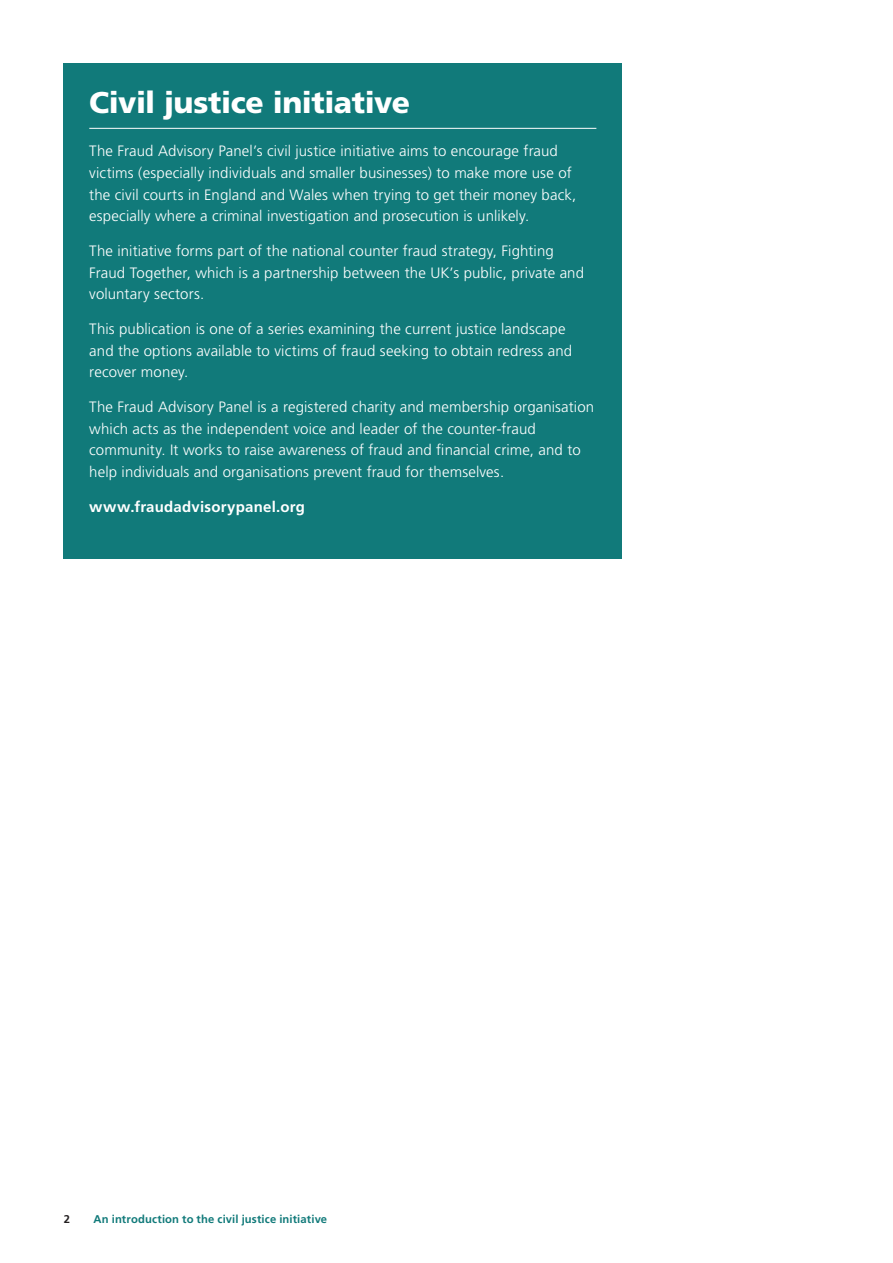
<style>
.page{position:relative;width:893px;height:1263px;background:#fff}
.page>*{position:absolute;margin:0;border:0;box-sizing:border-box;transform-origin:0 0}
.t1{font:900 30px "Frutiger";letter-spacing:-.015em;color:#fff}
.t2{font:300 15px/21.8px "Frutiger";letter-spacing:.005em;color:#fff}
.t3{font:700 15px "Frutiger";letter-spacing:.015em;color:#fff}
.t4{font:700 11.25px "Frutiger";letter-spacing:.01em;color:#117a7a}
.t5{font:700 11.25px "Frutiger";color:#231f20}
</style>
<div class="page">
<div style="left:64px;top:64px;width:558px;height:495px;background:#117a7a"></div>
<hr style="left:89px;top:128px;width:507px;height:1px;background:#fff">
<h1 class="t1" style="left:89px;top:84px;width:322px">Civil justice initiative</h1>
<p class="t2" style="left:89px;top:140px;width:489px">The Fraud Advisory Panel’s civil justice initiative aims to encourage fraud victims (especially individuals and smaller businesses) to make more use of the civil courts in England and Wales when trying to get their money back, especially where a criminal investigation and prosecution is unlikely.</p>
<p class="t2" style="left:89px;top:240px;width:496px">The initiative forms part of the national counter fraud strategy, Fighting<br>Fraud Together, which is a partnership between the UK’s public, private and voluntary sectors.</p>
<p class="t2" style="left:89px;top:318px;width:484px">This publication is one of a series examining the current justice landscape and the options available to victims of fraud seeking to obtain redress and recover money.</p>
<p class="t2" style="left:89px;top:396px;width:506px">The Fraud Advisory Panel is a registered charity and membership organisation which acts as the independent voice and leader of the counter-fraud community. It works to raise awareness of fraud and financial crime, and to help individuals and organisations prevent fraud for themselves.</p>
<p class="t3" style="left:89px;top:498px;width:217px">www.fraudadvisorypanel.org</p>
<p class="t5" style="left:64px;top:1212px;width:8px">2</p>
<p class="t4" style="left:94px;top:1212px;width:235px">An introduction to the civil justice initiative</p>
</div>
